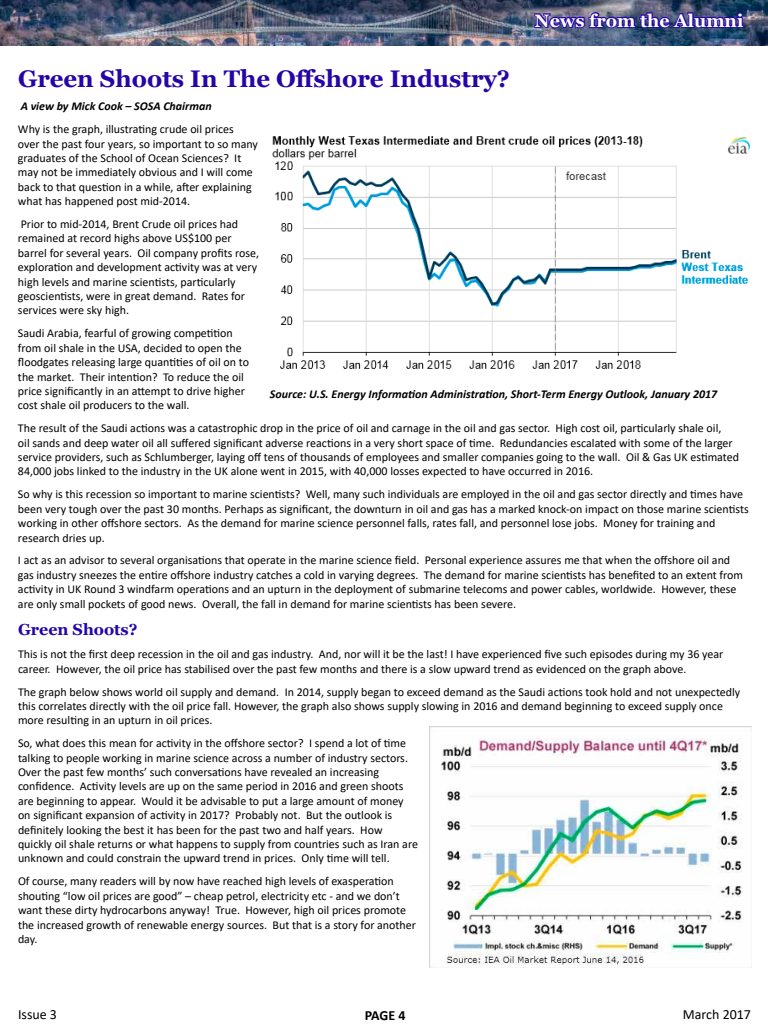
<style>
.page{position:relative;width:768px;height:1024px;background:#fff}
.page>*{position:absolute;margin:0;border:0;box-sizing:border-box;transform-origin:0 0}
.t1{font:700 24px "Georgia";color:#2605a8}
.t2{font:700 18px "Georgia";color:#fff}
.t3{font:700 16px "Georgia";color:#2605a8}
.t4{font:14px "Calibri";color:#000}
.t5{font:700 14px "Calibri";color:#000}
.t6{font:12px/14.4px "Calibri";color:#000}
.t7{font:italic 700 12px "Calibri";color:#000}
</style>
<div class="page">
<img style="left:0;top:0;width:768px;height:46px">
<img style="left:533px;top:11px;width:212px;height:19px">
<img style="left:272px;top:136px;width:478px;height:233px">
<img style="left:430px;top:726px;width:321px;height:242px">
<h2 class="t2" style="left:535px;top:9px;width:210px">News from the Alumni</h2>
<h1 class="t1" style="left:18px;top:64px;width:494px">Green Shoots In The Offshore Industry?</h1>
<p class="t7" style="left:21px;top:98px;width:193px">A view by Mick Cook – SOSA Chairman</p>
<p class="t6" style="left:18px;top:122px;width:242px">Why is the graph, illustrating crude oil prices over the past four years, so important to so many graduates of the School of Ocean Sciences? It may not be immediately obvious and I will come back to that question in a while, after explaining what has happened post mid-2014.</p>
<p class="t6" style="left:18px;top:217px;width:243px">Prior to mid-2014, Brent Crude oil prices had remained at record highs above US$100 per barrel for several years. Oil company profits rose, exploration and development activity was at very high levels and marine scientists, particularly geoscientists, were in great demand. Rates for services were sky high.</p>
<p class="t6" style="left:18px;top:326px;width:233px">Saudi Arabia, fearful of growing competition from oil shale in the USA, decided to open the floodgates releasing large quantities of oil on to the market. Their intention? To reduce the oil price significantly in an attempt to drive higher cost shale oil producers to the wall.</p>
<p class="t6" style="left:18px;top:421px;width:723px">The result of the Saudi actions was a catastrophic drop in the price of oil and carnage in the oil and gas sector. High cost oil, particularly shale oil,<br>oil sands and deep water oil all suffered significant adverse reactions in a very short space of time. Redundancies escalated with some of the larger service providers, such as Schlumberger, laying off tens of thousands of employees and smaller companies going to the wall. Oil &amp; Gas UK estimated 84,000 jobs linked to the industry in the UK alone went in 2015, with 40,000 losses expected to have occurred in 2016.</p>
<p class="t6" style="left:18px;top:487px;width:732px">So why is this recession so important to marine scientists? Well, many such individuals are employed in the oil and gas sector directly and times have been very tough over the past 30 months. Perhaps as significant, the downturn in oil and gas has a marked knock-on impact on those marine scientists working in other offshore sectors. As the demand for marine science personnel falls, rates fall, and personnel lose jobs. Money for training and research dries up.</p>
<p class="t6" style="left:18px;top:553px;width:727px">I act as an advisor to several organisations that operate in the marine science field. Personal experience assures me that when the offshore oil and gas industry sneezes the entire offshore industry catches a cold in varying degrees. The demand for marine scientists has benefited to an extent from activity in UK Round 3 windfarm operations and an upturn in the deployment of submarine telecoms and power cables, worldwide. However, these are only small pockets of good news. Overall, the fall in demand for marine scientists has been severe.</p>
<h3 class="t3" style="left:18px;top:619px;width:121px">Green Shoots?</h3>
<p class="t6" style="left:18px;top:647px;width:707px">This is not the first deep recession in the oil and gas industry. And, nor will it be the last! I have experienced five such episodes during my 36 year career. However, the oil price has stabilised over the past few months and there is a slow upward trend as evidenced on the graph above.</p>
<p class="t6" style="left:18px;top:684px;width:724px">The graph below shows world oil supply and demand. In 2014, supply began to exceed demand as the Saudi actions took hold and not unexpectedly this correlates directly with the oil price fall. However, the graph also shows supply slowing in 2016 and demand beginning to exceed supply once more resulting in an upturn in oil prices.</p>
<p class="t6" style="left:18px;top:736px;width:402px">So, what does this mean for activity in the offshore sector? I spend a lot of time talking to people working in marine science across a number of industry sectors.<br>Over the past few months’ such conversations have revealed an increasing confidence. Activity levels are up on the same period in 2016 and green shoots are beginning to appear. Would it be advisable to put a large amount of money on significant expansion of activity in 2017? Probably not. But the outlook is definitely looking the best it has been for the past two and half years. How quickly oil shale returns or what happens to supply from countries such as Iran are unknown and could constrain the upward trend in prices. Only time will tell.</p>
<p class="t6" style="left:18px;top:874px;width:400px">Of course, many readers will by now have reached high levels of exasperation shouting “low oil prices are good” – cheap petrol, electricity etc - and we don’t want these dirty hydrocarbons anyway! True. However, high oil prices promote the increased growth of renewable energy sources. But that is a story for another day.</p>
<p class="t7" style="left:270px;top:385px;width:449px">Source: U.S. Energy Information Administration, Short-Term Energy Outlook, January 2017</p>
<p class="t4" style="left:18px;top:1004px;width:41px">Issue 3</p>
<p class="t5" style="left:365px;top:1006px;width:42px">PAGE 4</p>
<p class="t4" style="left:683px;top:1004px;width:70px">March 2017</p>
</div>
